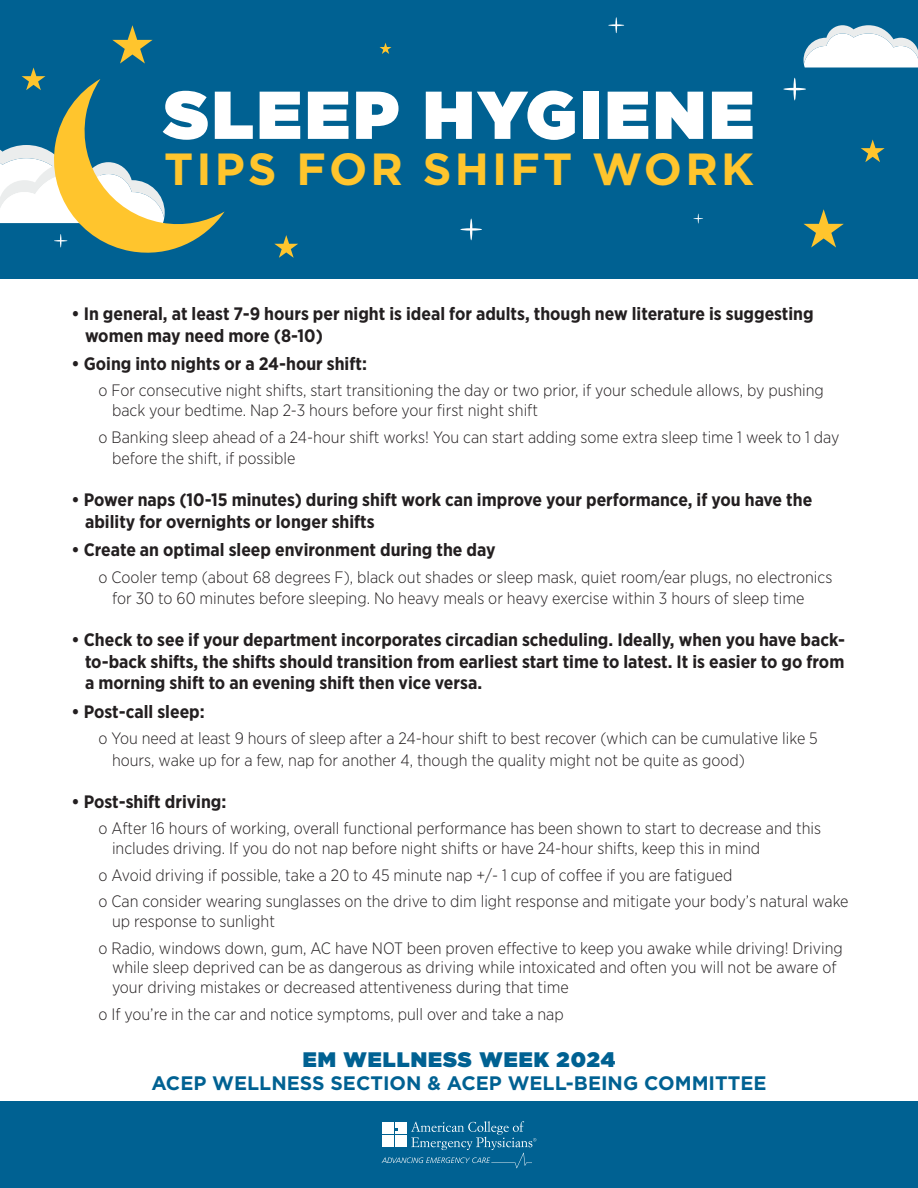
<style>
.page{position:relative;width:918px;height:1188px;background:#fff}
.page>*{position:absolute;margin:0;border:0;box-sizing:border-box;transform-origin:0 0}
.t1{font:900 67.5px "Gotham";letter-spacing:.05em;color:#fff}
.t2{font:700 45px "Gotham";letter-spacing:.07em;color:#ffc52d}
.t3{font:900 21px "Gotham";letter-spacing:.05em;color:#006192}
.t4{font:700 19.5px "Gotham";color:#006192}
.t5{font:700 18px/21.6px "Gotham Narrow";color:#231f20}
.t6{font:300 16.5px/19.8px "Gotham Narrow";color:#231f20}
</style>
<div class="page">
<div style="left:0;top:0;width:918px;height:279px;background:#006192"></div>
<svg style="left:861px;top:139px;width:24px;height:23px"></svg>
<svg style="left:380px;top:43px;width:11px;height:11px"></svg>
<svg style="left:804px;top:209px;width:40px;height:39px"></svg>
<svg style="left:274px;top:235px;width:24px;height:23px"></svg>
<hr style="left:793px;top:78px;width:3px;height:22px;background:#fff;border-radius:50%">
<svg style="left:790px;top:84px;width:10px;height:10px"></svg>
<hr style="left:783px;top:88px;width:23px;height:2px;background:#fff;border-radius:50%">
<svg style="left:608px;top:17px;width:16px;height:16px"></svg>
<svg style="left:693px;top:214px;width:10px;height:10px"></svg>
<hr style="left:470px;top:219px;width:2px;height:21px;background:#fff;border-radius:50%">
<hr style="left:460px;top:228px;width:22px;height:3px;background:#fff;border-radius:50%">
<svg style="left:804px;top:25px;width:114px;height:43px"></svg>
<svg style="left:0;top:25px;width:225px;height:228px"></svg>
<div style="left:0;top:1102px;width:918px;height:86px;background:#006192"></div>
<svg style="left:382px;top:1121px;width:154px;height:47px"></svg>
<p class="t1" style="left:164px;top:67px;width:592px">SLEEP HYGIENE</p>
<p class="t2" style="left:164px;top:140px;width:591px">TIPS FOR SHIFT WORK</p>
<p class="t5" style="left:85px;top:303px;width:730px;text-indent:-14px">• In general, at least 7-9 hours per night is ideal for adults, though new literature is suggesting women may need more (8-10)</p>
<p class="t5" style="left:72px;top:353px;width:297px">• Going into nights or a 24-hour shift:</p>
<p class="t6" style="left:112px;top:380px;width:713px;text-indent:-14px">o For consecutive night shifts, start transitioning the day or two prior, if your schedule allows, by pushing back your bedtime. Nap 2-3 hours before your first night shift</p>
<p class="t6" style="left:112px;top:426px;width:729px;line-height:21.6px;text-indent:-14px">o Banking sleep ahead of a 24-hour shift works! You can start adding some extra sleep time 1 week to 1 day before the shift, if possible</p>
<p class="t5" style="left:85px;top:489px;width:729px;text-indent:-14px">• Power naps (10-15 minutes) during shift work can improve your performance, if you have the ability for overnights or longer shifts</p>
<p class="t5" style="left:72px;top:539px;width:425px">• Create an optimal sleep environment during the day</p>
<p class="t6" style="left:112px;top:566px;width:722px;line-height:21.6px;text-indent:-14px">o Cooler temp (about 68 degrees F), black out shades or sleep mask, quiet room/ear plugs, no electronics for 30 to 60 minutes before sleeping. No heavy meals or heavy exercise within 3 hours of sleep time</p>
<p class="t5" style="left:85px;top:629px;width:762px;text-align:justify;text-indent:-14px">• Check to see if your department incorporates circadian scheduling. Ideally, when you have back&shy;to-back shifts, the shifts should transition from earliest start time to latest. It is easier to go from a morning shift to an evening shift then vice versa.</p>
<p class="t5" style="left:72px;top:700px;width:135px">• Post-call sleep:</p>
<p class="t6" style="left:112px;top:727px;width:707px;line-height:21.6px;text-indent:-14px">o You need at least 9 hours of sleep after a 24-hour shift to best recover (which can be cumulative like 5 hours, wake up for a few, nap for another 4, though the quality might not be quite as good)</p>
<p class="t5" style="left:72px;top:790px;width:156px">• Post-shift driving:</p>
<p class="t6" style="left:112px;top:818px;width:711px;text-indent:-14px">o After 16 hours of working, overall functional performance has been shown to start to decrease and this includes driving. If you do not nap before night shifts or have 24-hour shifts, keep this in mind</p>
<p class="t6" style="left:99px;top:865px;width:636px">o Avoid driving if possible, take a 20 to 45 minute nap +/- 1 cup of coffee if you are fatigued</p>
<p class="t6" style="left:112px;top:891px;width:738px;text-indent:-14px">o Can consider wearing sunglasses on the drive to dim light response and mitigate your body’s natural wake up response to sunlight</p>
<p class="t6" style="left:112px;top:937px;width:732px;text-indent:-14px">o Radio, windows down, gum, AC have NOT been proven effective to keep you awake while driving! Driving while sleep deprived can be as dangerous as driving while intoxicated and often you will not be aware of your driving mistakes or decreased attentiveness during that time</p>
<p class="t6" style="left:99px;top:1004px;width:467px">o If you’re in the car and notice symptoms, pull over and take a nap</p>
<p class="t3" style="left:303px;top:1044px;width:314px">EM WELLNESS WEEK 2024</p>
<p class="t4" style="left:151px;top:1071px;width:617px">ACEP WELLNESS SECTION &amp; ACEP WELL-BEING COMMITTEE</p>
</div>
